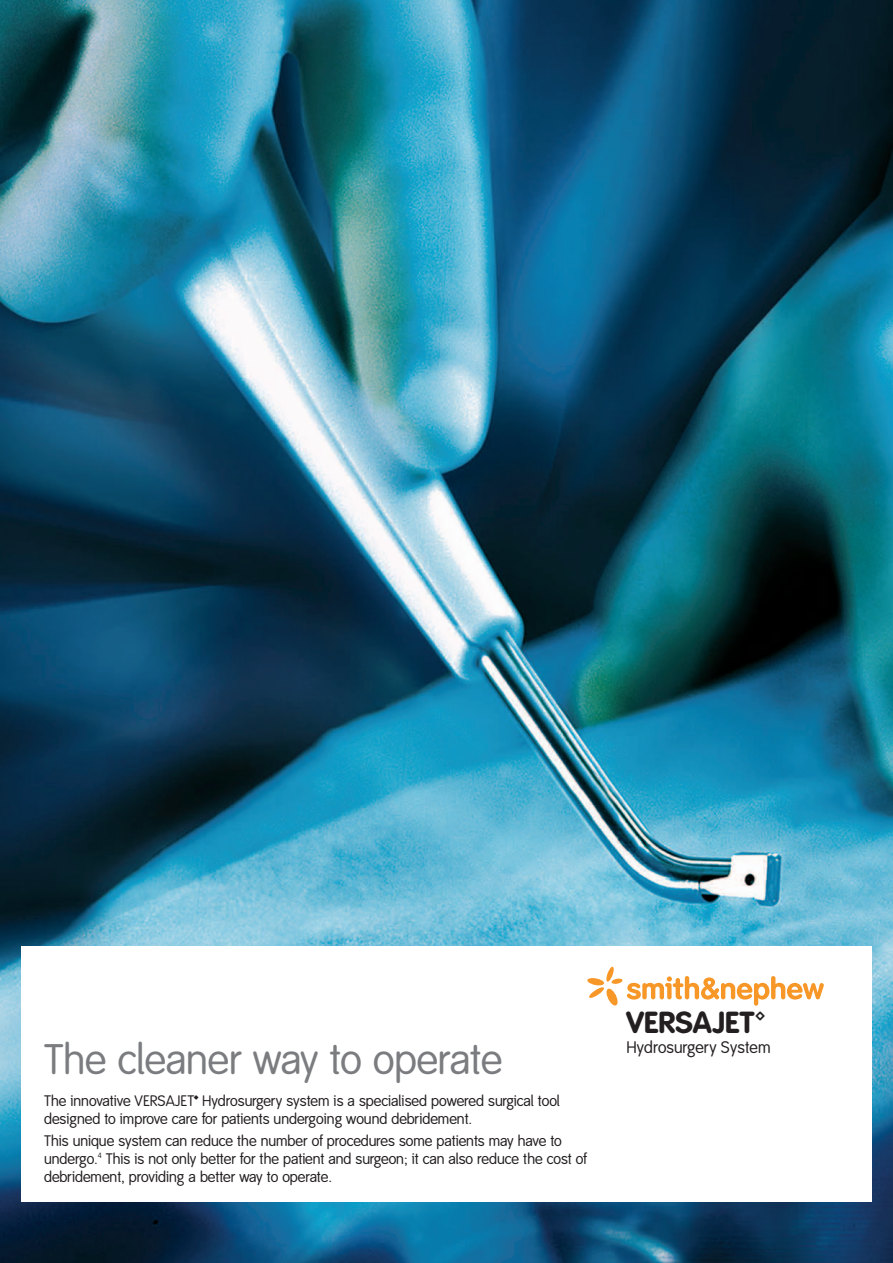
<style>
.page{position:relative;width:893px;height:1263px;background:#fff}
.page>*{position:absolute;margin:0;border:0;box-sizing:border-box;transform-origin:0 0}
.t1{font:42px "Smith&Nephew";color:#7a7c7f}
.t2{font:30px "Smith&Nephew Product";color:#231f20}
.t3{font:16.5px "Smith&Nephew";letter-spacing:.01em;color:#231f20}
.t4{font:15px/18px "Smith&Nephew";color:#231f20}
</style>
<div class="page">
<img style="left:0;top:0;width:893px;height:1263px">
<div style="left:21px;top:946px;width:851px;height:255px;background:#fff"></div>
<svg style="left:587px;top:967px;width:237px;height:39px"></svg>
<h1 class="t1" style="left:44px;top:1044px;width:460px">The cleaner way to operate</h1>
<p class="t4" style="left:44px;top:1093px;width:517px">The innovative VERSAJET™ Hydrosurgery system is a specialised powered surgical tool designed to improve care for patients undergoing wound debridement.</p>
<p class="t4" style="left:44px;top:1133px;width:545px">This unique system can reduce the number of procedures some patients may have to undergo.<sup>4</sup> This is not only better for the patient and surgeon; it can also reduce the cost of debridement, providing a better way to operate.</p>
<h2 class="t2" style="left:626px;top:1009px;width:140px">VERSAJET™</h2>
<p class="t3" style="left:626px;top:1041px;width:146px">Hydrosurgery System</p>
</div>
